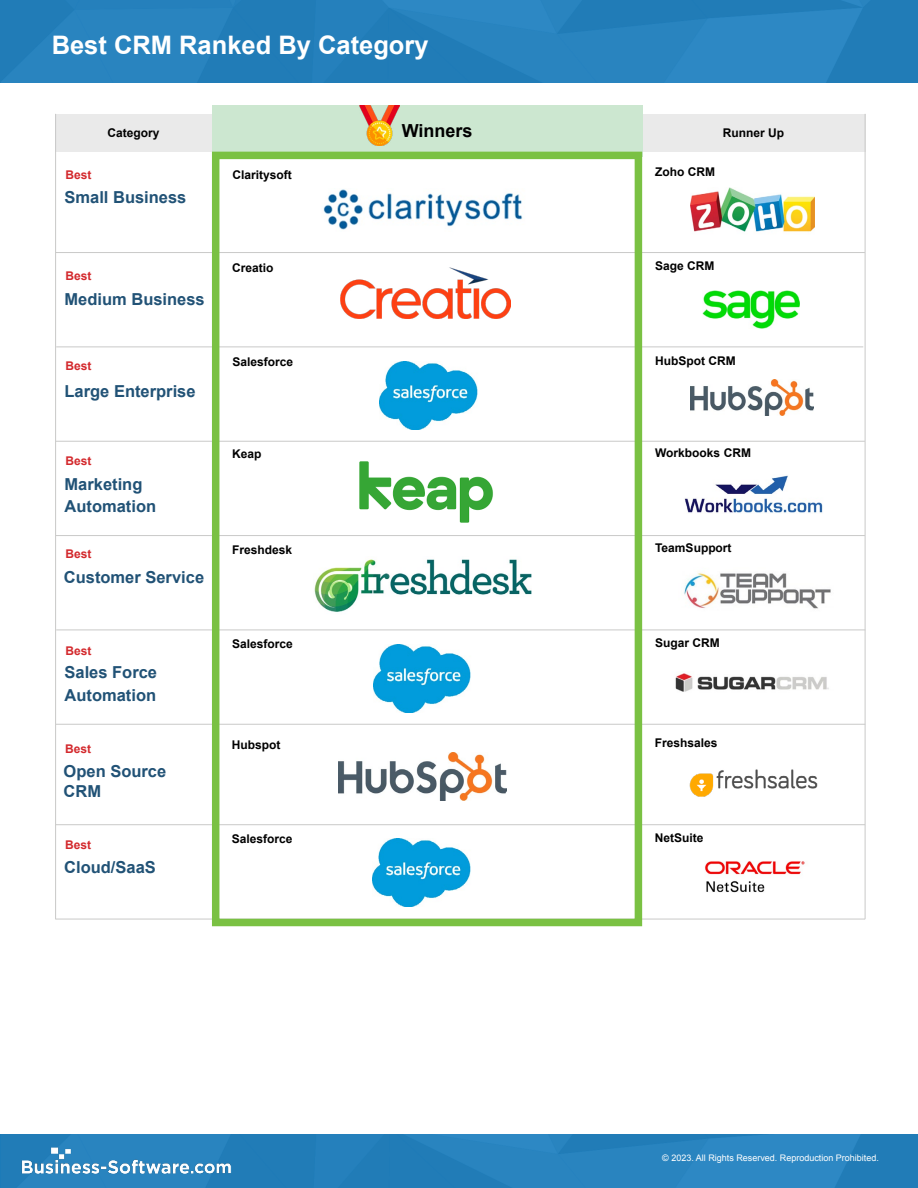
<style>
.page{position:relative;width:918px;height:1188px;background:#fff}
.page>*{position:absolute;margin:0;border:0;box-sizing:border-box;transform-origin:0 0}
.t1{font:700 25.5px "Arial";color:#fff}
.t2{font:700 18px "Arial";color:#000}
.t3{font:700 16.5px/22.5px "Arial";color:#215276}
.t4{font:700 12px "Arial";color:#000}
.t5{font:700 12px "Arial";color:#d3292d}
.t6{font:9px "Arial";color:#fff}
</style>
<div class="page">
<div style="left:0;top:1135px;width:918px;height:53px;background:#2984bf"></div>
<div style="left:0;top:0;width:918px;height:83px;background:#2984bf"></div>
<div style="left:642px;top:114px;width:223px;height:38px;background:#eaeaea"></div>
<div style="left:212px;top:105px;width:430px;height:51px;background:#cce7d0"></div>
<img style="left:21px;top:1147px;width:211px;height:28px">
<div style="left:55px;top:114px;width:157px;height:38px;background:#eaeaea"></div>
<hr style="left:55px;top:252px;width:810px;height:1px;background:#c9c9c8">
<hr style="left:56px;top:347px;width:807px;height:1px;background:#c9c9c8">
<hr style="left:56px;top:441px;width:809px;height:1px;background:#c9c9c8">
<hr style="left:56px;top:535px;width:809px;height:1px;background:#c9c9c8">
<hr style="left:56px;top:630px;width:809px;height:1px;background:#c9c9c8">
<hr style="left:56px;top:724px;width:809px;height:1px;background:#c9c9c8">
<hr style="left:55px;top:114px;width:1px;height:805px;background:#c9c9c8">
<hr style="left:865px;top:114px;width:1px;height:805px;background:#c9c9c8">
<img style="left:360px;top:105px;width:40px;height:40px">
<img style="left:323px;top:189px;width:200px;height:41px">
<img style="left:690px;top:188px;width:124px;height:44px">
<img style="left:702px;top:290px;width:97px;height:38px">
<img style="left:380px;top:362px;width:98px;height:68px">
<img style="left:690px;top:380px;width:123px;height:36px">
<img style="left:359px;top:461px;width:134px;height:62px">
<img style="left:684px;top:475px;width:139px;height:38px">
<img style="left:314px;top:559px;width:218px;height:53px">
<img style="left:684px;top:573px;width:147px;height:36px">
<img style="left:373px;top:644px;width:98px;height:68px">
<img style="left:675px;top:673px;width:154px;height:19px">
<hr style="left:56px;top:824px;width:809px;height:1px;background:#c9c9c8">
<hr style="left:55px;top:919px;width:810px;height:1px;background:#c9c9c8">
<img style="left:373px;top:839px;width:98px;height:68px">
<img style="left:705px;top:861px;width:100px;height:32px">
<img style="left:338px;top:752px;width:168px;height:49px">
<img style="left:689px;top:769px;width:129px;height:28px">
<div style="left:212px;top:152px;width:430px;height:774px;border:8px solid #7ac143"></div>
<img style="left:340px;top:268px;width:170px;height:50px">
<h1 class="t1" style="left:52px;top:28px;width:378px">Best CRM Ranked By Category</h1>
<p class="t5" style="left:65px;top:167px;width:28px">Best</p>
<p class="t4" style="left:107px;top:125px;width:54px">Category</p>
<h3 class="t3" style="left:65px;top:186px;width:123px">Small Business</h3>
<p class="t5" style="left:65px;top:268px;width:28px">Best</p>
<h3 class="t3" style="left:65px;top:289px;width:142px">Medium Business</h3>
<p class="t5" style="left:65px;top:358px;width:28px">Best</p>
<h3 class="t3" style="left:65px;top:380px;width:133px">Large Enterprise</h3>
<p class="t5" style="left:65px;top:453px;width:28px">Best</p>
<h3 class="t3" style="left:65px;top:473px;width:93px">Marketing<br>Automation</h3>
<p class="t5" style="left:65px;top:546px;width:28px">Best</p>
<h3 class="t3" style="left:64px;top:566px;width:142px">Customer Service</h3>
<p class="t5" style="left:65px;top:643px;width:28px">Best</p>
<h3 class="t3" style="left:65px;top:662px;width:94px">Sales Force<br>Automation</h3>
<p class="t5" style="left:65px;top:741px;width:28px">Best</p>
<h3 class="t3" style="left:64px;top:762px;width:104px;line-height:19.5px">Open Source<br>CRM</h3>
<p class="t5" style="left:65px;top:837px;width:28px">Best</p>
<h3 class="t3" style="left:64px;top:857px;width:93px">Cloud/SaaS</h3>
<p class="t4" style="left:233px;top:167px;width:61px">Claritysoft</p>
<p class="t4" style="left:232px;top:260px;width:43px">Creatio</p>
<p class="t4" style="left:233px;top:354px;width:62px">Salesforce</p>
<p class="t4" style="left:232px;top:446px;width:31px">Keap</p>
<p class="t4" style="left:232px;top:542px;width:62px">Freshdesk</p>
<p class="t4" style="left:232px;top:636px;width:62px">Salesforce</p>
<p class="t4" style="left:232px;top:737px;width:50px">Hubspot</p>
<p class="t4" style="left:232px;top:831px;width:62px">Salesforce</p>
<h2 class="t2" style="left:402px;top:118px;width:72px">Winners</h2>
<p class="t4" style="left:723px;top:125px;width:63px">Runner Up</p>
<p class="t4" style="left:655px;top:164px;width:61px">Zoho CRM</p>
<p class="t4" style="left:655px;top:258px;width:61px">Sage CRM</p>
<p class="t4" style="left:655px;top:353px;width:82px">HubSpot CRM</p>
<p class="t4" style="left:655px;top:445px;width:97px">Workbooks CRM</p>
<p class="t4" style="left:655px;top:540px;width:78px">TeamSupport</p>
<p class="t4" style="left:655px;top:635px;width:66px">Sugar CRM</p>
<p class="t4" style="left:655px;top:735px;width:64px">Freshsales</p>
<p class="t4" style="left:655px;top:830px;width:50px">NetSuite</p>
<p class="t6" style="left:662px;top:1152px;width:218px">© 2023. All Rights Reserved. Reproduction Prohibited.</p>
</div>
